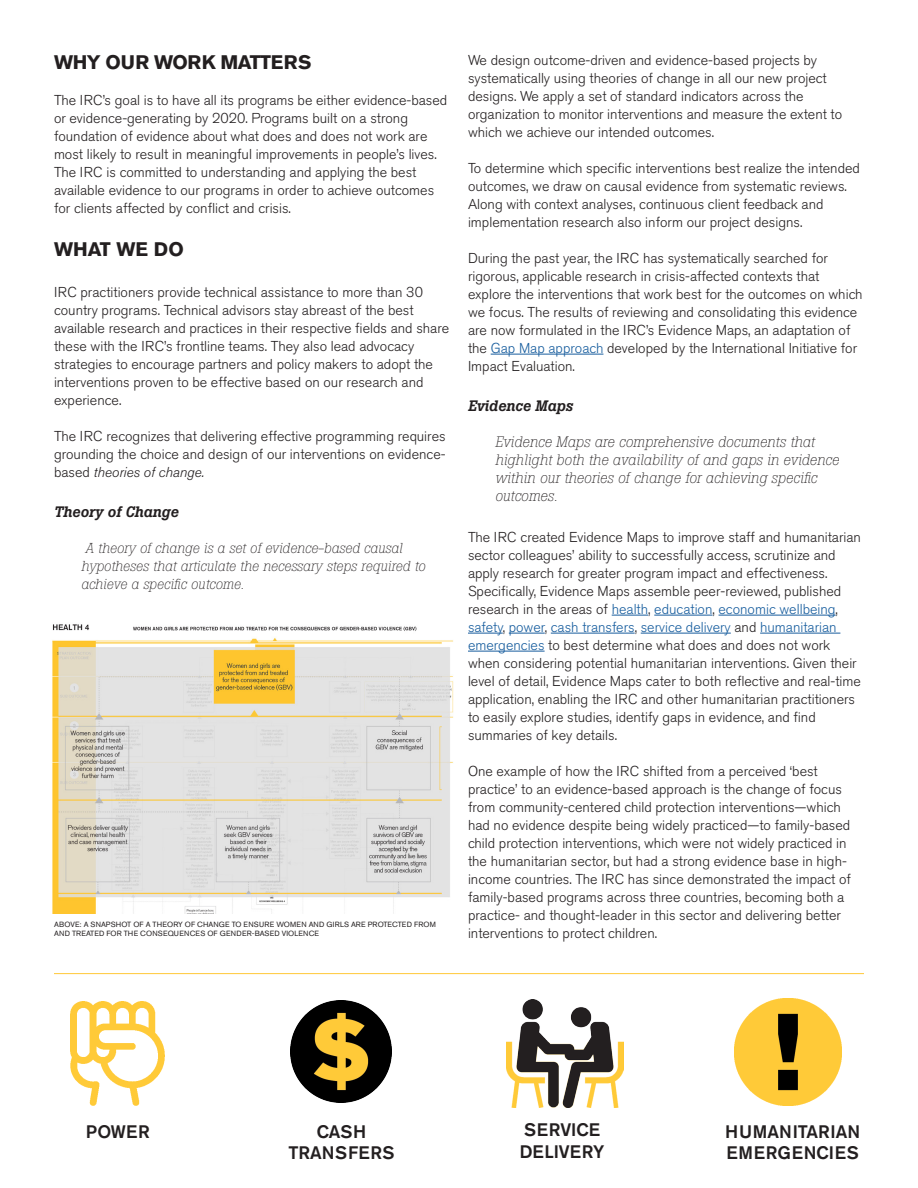
<style>
.page{position:relative;width:918px;height:1188px;background:#fff}
.page>*{position:absolute;margin:0;border:0;box-sizing:border-box;transform-origin:0 0}
.t1{font:700 19.5px "Akzidenz Grotesk Std";letter-spacing:-.02em;color:#231f20}
.t2{font:500 18px "Akzidenz Grotesk Std";color:#231f20}
.t3{font:500 18px/21.6px "Akzidenz Grotesk Std";letter-spacing:.04em;color:#231f20}
.t4{font:500 18px "Akzidenz Grotesk Std";letter-spacing:.02em;color:#231f20}
.t5{font:italic 300 15px/18px "Boton";color:#231f20}
.t6{font:italic 500 15px "Boton";color:#231f20}
.t7{font:300 14.25px/18px "Akzidenz Grotesk Std";color:#231f20}
.t8{font:italic 300 14.25px/18px "Boton";color:#231f20}
.t9{font:7.5px/9px "Akzidenz Grotesk Std";letter-spacing:.02em;color:#231f20}
.s1{font-style:italic}
.s2{color:#175d9e}
</style>
<div class="page">
<img style="left:52px;top:624px;width:402px;height:290px">
<hr style="left:491px;top:354px;width:112px;height:1px;background:#175d9e">
<hr style="left:612px;top:615px;width:36px;height:1px;background:#175d9e">
<hr style="left:654px;top:615px;width:58px;height:1px;background:#175d9e">
<hr style="left:719px;top:615px;width:117px;height:1px;background:#175d9e">
<hr style="left:468px;top:633px;width:35px;height:1px;background:#175d9e">
<hr style="left:509px;top:633px;width:36px;height:1px;background:#175d9e">
<hr style="left:551px;top:633px;width:84px;height:1px;background:#175d9e">
<hr style="left:641px;top:633px;width:90px;height:1px;background:#175d9e">
<hr style="left:760px;top:633px;width:80px;height:1px;background:#175d9e">
<hr style="left:468px;top:651px;width:77px;height:1px;background:#175d9e">
<hr style="left:54px;top:973px;width:810px;height:1px;background:#ffc938">
<img style="left:291px;top:1001px;width:101px;height:101px">
<img style="left:506px;top:999px;width:117px;height:109px">
<img style="left:71px;top:1001px;width:94px;height:105px">
<img style="left:735px;top:999px;width:106px;height:107px">
<p class="t1" style="left:54px;top:51px;width:259px">WHY OUR WORK MATTERS</p>
<p class="t7" style="left:54px;top:91px;width:395px">The IRC’s goal is to have all its programs be either evidence-based or evidence-generating by 2020. Programs built on a strong foundation of evidence about what does and does not work are most likely to result in meaningful improvements in people’s lives.<br>The IRC is committed to understanding and applying the best available evidence to our programs in order to achieve outcomes for clients affected by conflict and crisis.</p>
<p class="t1" style="left:54px;top:238px;width:132px">WHAT WE DO</p>
<p class="t7" style="left:54px;top:283px;width:397px">IRC practitioners provide technical assistance to more than 30 country programs. Technical advisors stay abreast of the best available research and practices in their respective fields and share these with the IRC’s frontline teams. They also lead advocacy strategies to encourage partners and policy makers to adopt the interventions proven to be effective based on our research and experience.</p>
<p class="t7" style="left:54px;top:427px;width:393px;text-align:justify">The IRC recognizes that delivering effective programming requires grounding the choice and design of our interventions on evidence&shy;based <span class="s1">theories of change.</span></p>
<p class="t6" style="left:54px;top:503px;width:126px">Theory of Change</p>
<p class="t8" style="left:81px;top:539px;width:346px">A theory of change is a set of evidence-based causal hypotheses that articulate the necessary steps required to achieve a specific outcome.</p>
<p class="t9" style="left:54px;top:920px;width:383px">ABOVE: A SNAPSHOT OF A THEORY OF CHANGE TO ENSURE WOMEN AND GIRLS ARE PROTECTED FROM<br>AND TREATED FOR THE CONSEQUENCES OF GENDER-BASED VIOLENCE</p>
<p class="t7" style="left:468px;top:51px;width:376px">We design outcome-driven and evidence-based projects by systematically using theories of change in all our new project designs. We apply a set of standard indicators across the organization to monitor interventions and measure the extent to which we achieve our intended outcomes.</p>
<p class="t7" style="left:468px;top:159px;width:394px">To determine which specific interventions best realize the intended outcomes, we draw on causal evidence from systematic reviews.<br>Along with context analyses, continuous client feedback and implementation research also inform our project designs.</p>
<p class="t7" style="left:468px;top:249px;width:396px">During the past year, the IRC has systematically searched for rigorous, applicable research in crisis-affected contexts that explore the interventions that work best for the outcomes on which we focus. The results of reviewing and consolidating this evidence are now formulated in the IRC’s Evidence Maps, an adaptation of the <span class="s2">Gap Map approach</span> developed by the International Initiative for Impact Evaluation.</p>
<p class="t6" style="left:468px;top:398px;width:106px">Evidence Maps</p>
<p class="t5" style="left:495px;top:433px;width:345px">Evidence Maps are comprehensive documents that highlight both the availability of and gaps in evidence within our theories of change for achieving specific outcomes.</p>
<p class="t7" style="left:468px;top:528px;width:395px">The IRC created Evidence Maps to improve staff and humanitarian sector colleagues’ ability to successfully access, scrutinize and apply research for greater program impact and effectiveness.<br>Specifically, Evidence Maps assemble peer-reviewed, published research in the areas of <span class="s2">health</span>, <span class="s2">education</span>, <span class="s2">economic wellbeing</span>, <span class="s2">safety</span>, <span class="s2">power</span>, <span class="s2">cash transfers</span>, <span class="s2">service delivery</span> and <span class="s2">humanitarian emergencies</span> to best determine what does and does not work when considering potential humanitarian interventions. Given their level of detail, Evidence Maps cater to both reflective and real-time application, enabling the IRC and other humanitarian practitioners to easily explore studies, identify gaps in evidence, and find summaries of key details.</p>
<p class="t7" style="left:468px;top:762px;width:384px">One example of how the IRC shifted from a perceived ‘best practice’ to an evidence-based approach is the change of focus from community-centered child protection interventions—which had no evidence despite being widely practiced—to family-based child protection interventions, which were not widely practiced in the humanitarian sector, but had a strong evidence base in high&shy;income countries. The IRC has since demonstrated the impact of family-based programs across three countries, becoming both a practice- and thought-leader in this sector and delivering better interventions to protect children.</p>
<p class="t2" style="left:524px;top:1119px;width:78px">SERVICE</p>
<p class="t2" style="left:520px;top:1140px;width:86px">DELIVERY</p>
<p class="t2" style="left:86px;top:1120px;width:66px">POWER</p>
<p class="t3" style="left:725px;top:1120px;width:137px">HUMANITARIAN<br>EMERGENCIES</p>
<p class="t2" style="left:317px;top:1120px;width:51px">CASH</p>
<p class="t4" style="left:288px;top:1142px;width:108px">TRANSFERS</p>
</div>
